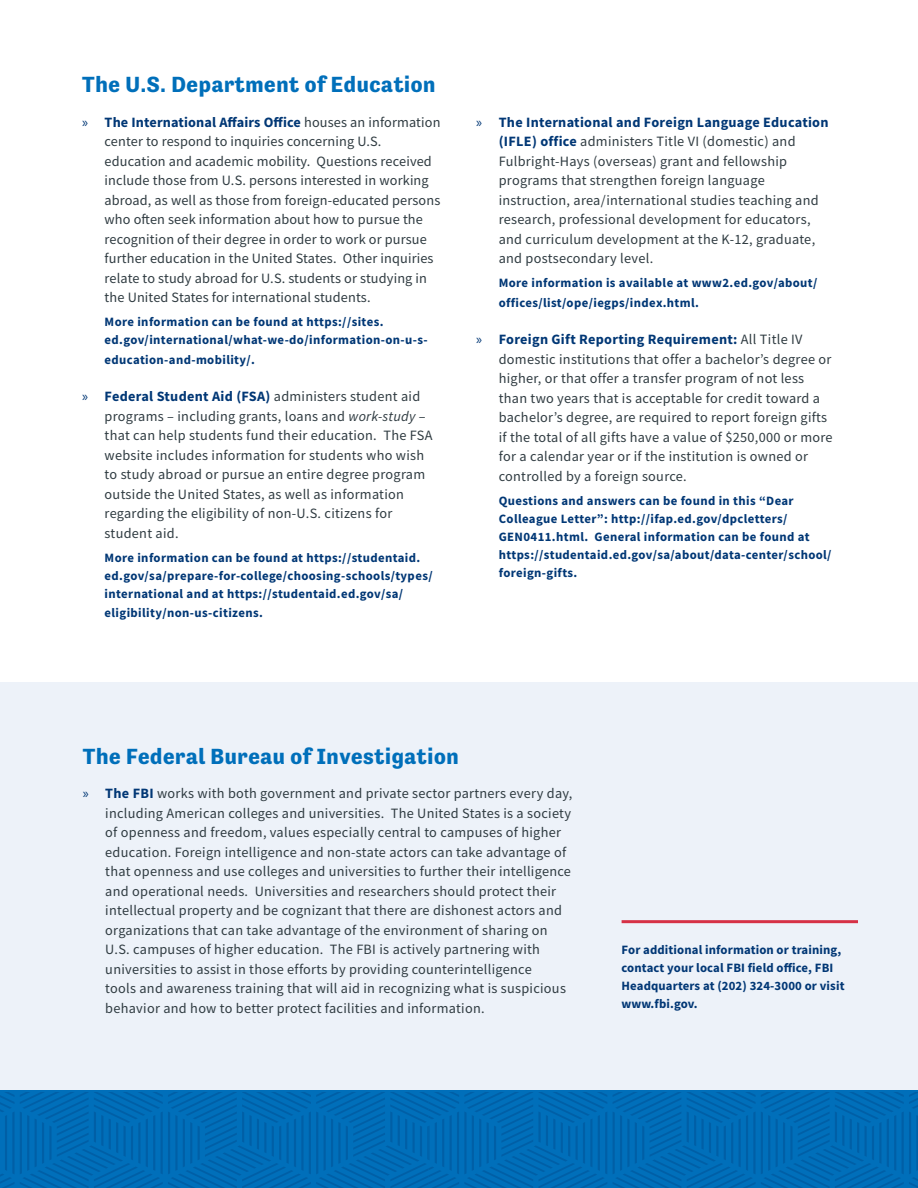
<style>
.page{position:relative;width:918px;height:1188px;background:#fff}
.page>*{position:absolute;margin:0;border:0;box-sizing:border-box;transform-origin:0 0}
.Subhead{font:700 22.5px "Tenso";letter-spacing:.03em;color:#006fba}
.t1{font:14.25px/19.5px "Source Sans Pro";letter-spacing:.02em;color:#2f3b41}
.body{font:700 12.75px/18px "Source Sans Pro";letter-spacing:.03em;color:#013775}
.body-2{font:700 12.75px/18px "Source Sans Pro";letter-spacing:.01em;color:#013775}
.s1{font-family:"Myriad Pro";color:#013775}
.s2{font-weight:700;color:#013775}
.s3{font-style:italic}
</style>
<div class="page">
<div style="left:0;top:682px;width:918px;height:430px;background:#edf2f9"></div>
<svg style="left:0;top:1092px;width:918px;height:96px;background:#006ab4"></svg>
<hr style="left:622px;top:920px;width:236px;height:3px;background:#d63146">
<p class="Subhead" style="left:82px;top:72px;width:355px">The U.S. Department of Education</p>
<p class="t1" style="left:105px;top:112px;width:337px;text-indent:-22px"><span class="s1">»</span> <span class="s2">The International Affairs Office</span> houses an information center to respond to inquiries concerning U.S. education and academic mobility. Questions received include those from U.S. persons interested in working abroad, as well as those from foreign-educated persons who often seek information about how to pursue the recognition of their degree in order to work or pursue further education in the United States. Other inquiries relate to study abroad for U.S. students or studying in the United States for international students.</p>
<p class="body" style="left:105px;top:313px;width:325px">More information can be found at https://sites. ed.gov/international/what-we-do/information-on-u-s-</p>
<p class="body" style="left:105px;top:351px;width:152px">education-and-mobility/.</p>
<p class="t1" style="left:105px;top:387px;width:329px;text-indent:-22px"><span class="s1">»</span> <span class="s2">Federal Student Aid (FSA)</span> administers student aid programs – including grants, loans and <span class="s3">work-study</span> – that can help students fund their education. The FSA website includes information for students who wish to study abroad or pursue an entire degree program outside the United States, as well as information regarding the eligibility of non-U.S. citizens for student aid.</p>
<p class="body" style="left:105px;top:549px;width:330px">More information can be found at https://studentaid. ed.gov/sa/prepare-for-college/choosing-schools/types/ international and at https://studentaid.ed.gov/sa/</p>
<p class="body" style="left:105px;top:604px;width:160px">eligibility/non-us-citizens.</p>
<p class="t1" style="left:499px;top:112px;width:331px;text-indent:-22px"><span class="s1">»</span> <span class="s2">The International and Foreign Language Education (IFLE) office</span> administers Title VI (domestic) and Fulbright-Hays (overseas) grant and fellowship programs that strengthen foreign language instruction, area/international studies teaching and research, professional development for educators, and curriculum development at the K-12, graduate, and postsecondary level.</p>
<p class="body" style="left:499px;top:273px;width:320px;line-height:19.5px">More information is available at www2.ed.gov/about/ offices/list/ope/iegps/index.html.</p>
<p class="t1" style="left:499px;top:330px;width:335px;text-indent:-22px"><span class="s1">»</span> <span class="s2">Foreign Gift Reporting Requirement:</span> All Title IV domestic institutions that offer a bachelor’s degree or higher, or that offer a transfer program of not less than two years that is acceptable for credit toward a bachelor’s degree, are required to report foreign gifts if the total of all gifts have a value of $250,000 or more for a calendar year or if the institution is owned or controlled by a foreign source.</p>
<p class="body" style="left:499px;top:492px;width:334px">Questions and answers can be found in this “Dear Colleague Letter”: http://ifap.ed.gov/dpcletters/ GEN0411.html. General information can be found at https://studentaid.ed.gov/sa/about/data-center/school/ foreign-gifts.</p>
<p class="Subhead" style="left:83px;top:743px;width:377px">The Federal Bureau of Investigation</p>
<p class="t1" style="left:105px;top:784px;width:469px;text-indent:-22px"><span class="s1">»</span> <span class="s2">The FBI</span> works with both government and private sector partners every day, including American colleges and universities. The United States is a society of openness and freedom, values especially central to campuses of higher education. Foreign intelligence and non-state actors can take advantage of that openness and use colleges and universities to further their intelligence and operational needs. Universities and researchers should protect their intellectual property and be cognizant that there are dishonest actors and organizations that can take advantage of the environment of sharing on U.S. campuses of higher education. The FBI is actively partnering with universities to assist in those efforts by providing counterintelligence<br>tools and awareness training that will aid in recognizing what is suspicious behavior and how to better protect facilities and information.</p>
<p class="body-2" style="left:622px;top:940px;width:224px">For additional information or training, contact your local FBI field office, FBI Headquarters at (202) 324-3000 or visit www.fbi.gov.</p>
</div>
